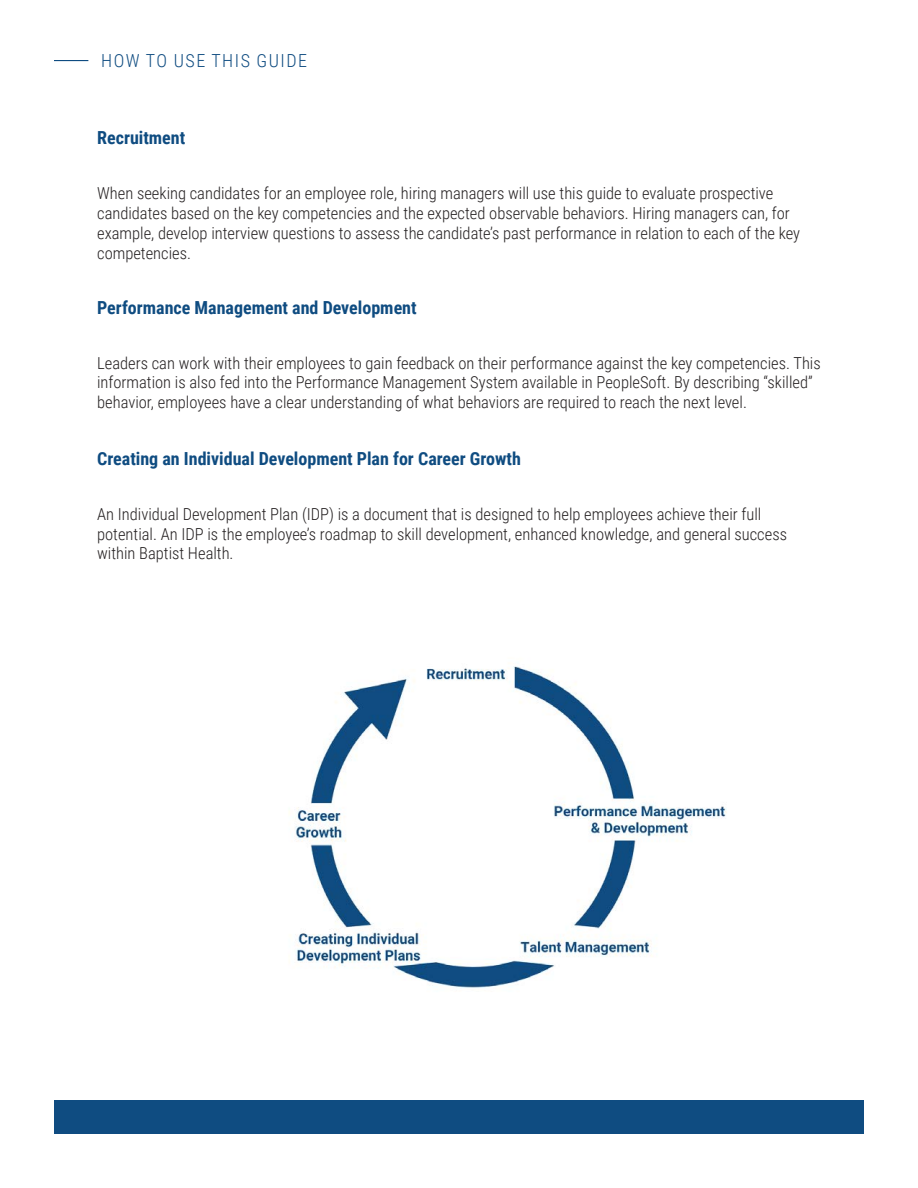
<style>
.page{position:relative;width:918px;height:1188px;background:#fff}
.page>*{position:absolute;margin:0;border:0;box-sizing:border-box;transform-origin:0 0}
.LEFT_-_Competency_De{font:700 18px "Roboto Condensed";color:#0f4c81}
.t1{font:300 18px "Roboto Condensed";letter-spacing:.085em;color:#0f4c81}
.Paragraph_Style_1{font:300 16.5px/19.8px "Roboto Condensed";color:#231f20}
</style>
<div class="page">
<hr style="left:54px;top:60px;width:34px;height:1px;background:#0f4c81">
<div style="left:54px;top:1100px;width:810px;height:34px;background:#0f4c81"></div>
<img style="left:289px;top:666px;width:438px;height:322px">
<p class="t1" style="left:101px;top:48px;width:208px">HOW TO USE THIS GUIDE</p>
<p class="LEFT_-_Competency_De" style="left:97px;top:125px;width:90px">Recruitment</p>
<p class="Paragraph_Style_1" style="left:97px;top:183px;width:705px">When seeking candidates for an employee role, hiring managers will use this guide to evaluate prospective candidates based on the key competencies and the expected observable behaviors. Hiring managers can, for example, develop interview questions to assess the candidate’s past performance in relation to each of the key competencies.</p>
<p class="LEFT_-_Competency_De" style="left:97px;top:295px;width:321px">Performance Management and Development</p>
<p class="Paragraph_Style_1" style="left:97px;top:352px;width:725px">Leaders can work with their employees to gain feedback on their performance against the key competencies. This information is also fed into the Performance Management System available in PeopleSoft. By describing “skilled” behavior, employees have a clear understanding of what behaviors are required to reach the next level.</p>
<p class="LEFT_-_Competency_De" style="left:97px;top:446px;width:425px">Creating an Individual Development Plan for Career Growth</p>
<p class="Paragraph_Style_1" style="left:97px;top:503px;width:691px">An Individual Development Plan (IDP) is a document that is designed to help employees achieve their full potential. An IDP is the employee’s roadmap to skill development, enhanced knowledge, and general success within Baptist Health.</p>
</div>
